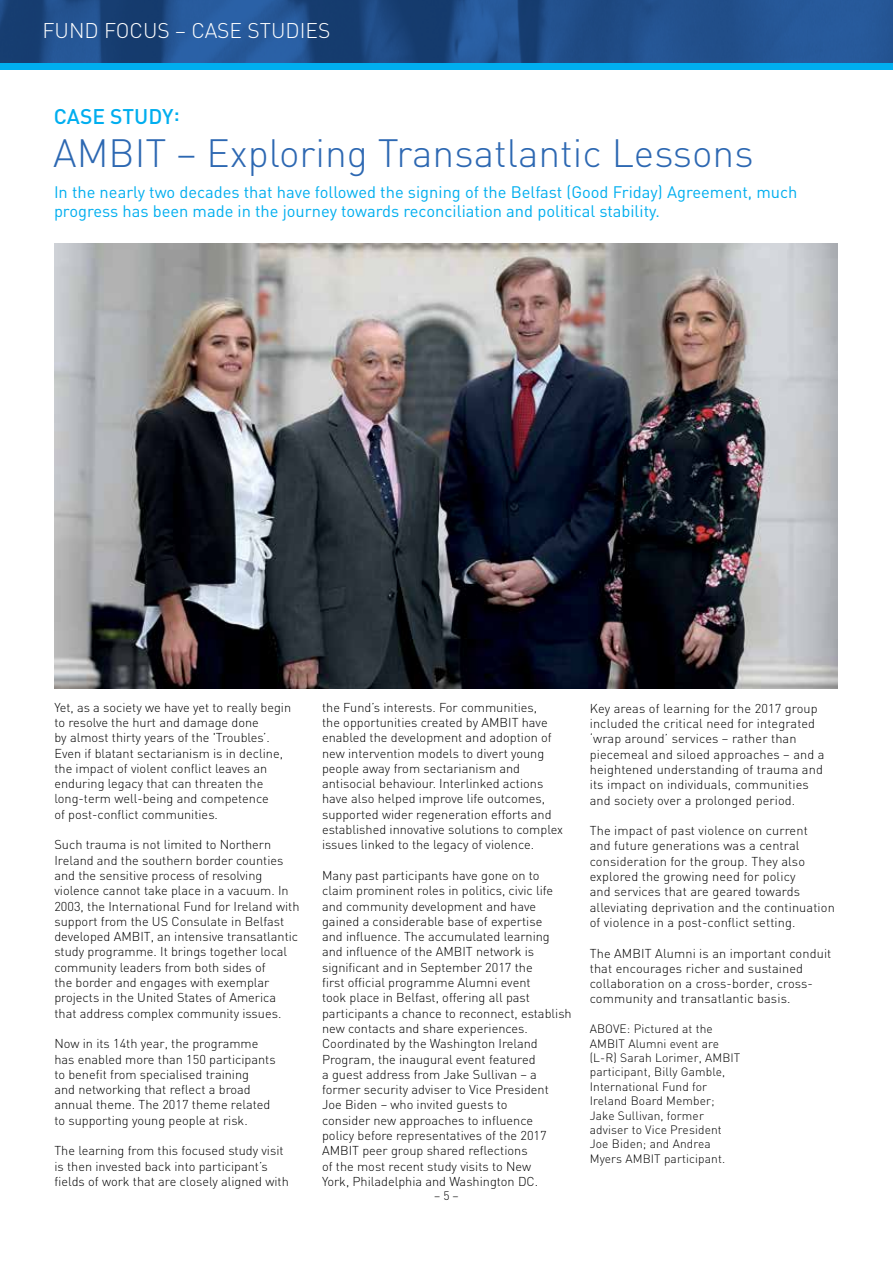
<style>
.page{position:relative;width:893px;height:1263px;background:#fff}
.page>*{position:absolute;margin:0;border:0;box-sizing:border-box;transform-origin:0 0}
.t1{font:300 39px "DIN";color:#2d68b2}
.t2{font:300 21px "DIN";color:#fff}
.t3{font:500 21px "DIN";color:#00aeef}
.t4{font:16.5px/19.8px "DIN";color:#00aeef}
.t5{font:300 12.75px/15.3px "DIN";color:#000}
.t6{font:300 12px/14.4px "DIN";letter-spacing:.01em;color:#000}
</style>
<div class="page">
<img style="left:0;top:0;width:893px;height:64px">
<div style="left:0;top:64px;width:893px;height:6px;background:#00aeef"></div>
<img style="left:54px;top:243px;width:783px;height:445px">
<h2 class="t2" style="left:43px;top:18px;width:289px">FUND FOCUS – CASE STUDIES</h2>
<h2 class="t3" style="left:54px;top:103px;width:128px">CASE STUDY:</h2>
<h1 class="t1" style="left:53px;top:129px;width:702px">AMBIT – Exploring Transatlantic Lessons</h1>
<p class="t4" style="left:54px;top:181px;width:745px">In the nearly two decades that have followed the signing of the Belfast (Good Friday) Agreement, much progress has been made in the journey towards reconciliation and political stability.</p>
<p class="t5" style="left:54px;top:699px;width:238px">Yet, as a society we have yet to really begin to resolve the hurt and damage done<br>by almost thirty years of the 'Troubles’.<br>Even if blatant sectarianism is in decline, the impact of violent conflict leaves an enduring legacy that can threaten the long-term well-being and competence<br>of post-conflict communities.</p>
<p class="t5" style="left:54px;top:837px;width:247px">Such trauma is not limited to Northern Ireland and the southern border counties and the sensitive process of resolving violence cannot take place in a vacuum. In 2003, the International Fund for Ireland with support from the US Consulate in Belfast developed AMBIT, an intensive transatlantic study programme. It brings together local community leaders from both sides of<br>the border and engages with exemplar projects in the United States of America that address complex community issues.</p>
<p class="t5" style="left:54px;top:1036px;width:223px">Now in its 14th year, the programme has enabled more than 150 participants to benefit from specialised training<br>and networking that reflect a broad annual theme. The 2017 theme related to supporting young people at risk.</p>
<p class="t5" style="left:54px;top:1143px;width:236px">The learning from this focused study visit is then invested back into participant’s fields of work that are closely aligned with</p>
<p class="t5" style="left:322px;top:699px;width:242px">the Fund’s interests. For communities,<br>the opportunities created by AMBIT have enabled the development and adoption of new intervention models to divert young people away from sectarianism and antisocial behaviour. Interlinked actions have also helped improve life outcomes, supported wider regeneration efforts and established innovative solutions to complex issues linked to the legacy of violence.</p>
<p class="t5" style="left:322px;top:867px;width:251px">Many past participants have gone on to claim prominent roles in politics, civic life and community development and have gained a considerable base of expertise<br>and influence. The accumulated learning and influence of the AMBIT network is significant and in September 2017 the<br>first official programme Alumni event<br>took place in Belfast, offering all past participants a chance to reconnect, establish new contacts and share experiences.<br>Coordinated by the Washington Ireland Program, the inaugural event featured<br>a guest address from Jake Sullivan – a former security adviser to Vice President<br>Joe Biden – who invited guests to<br>consider new approaches to influence<br>policy before representatives of the 2017<br>AMBIT peer group shared reflections<br>of the most recent study visits to New<br>York, Philadelphia and Washington DC.</p>
<p class="t6" style="left:434px;top:1189px;width:26px">– 5 –</p>
<p class="t5" style="left:590px;top:700px;width:236px">Key areas of learning for the 2017 group included the critical need for integrated ‘wrap around’ services – rather than piecemeal and siloed approaches – and a heightened understanding of trauma and its impact on individuals, communities and society over a prolonged period.</p>
<p class="t5" style="left:590px;top:823px;width:247px">The impact of past violence on current<br>and future generations was a central consideration for the group. They also explored the growing need for policy<br>and services that are geared towards alleviating deprivation and the continuation of violence in a post-conflict setting.</p>
<p class="t5" style="left:590px;top:945px;width:243px">The AMBIT Alumni is an important conduit that encourages richer and sustained collaboration on a cross-border, cross&shy;community and transatlantic basis.</p>
<p class="t6" style="left:590px;top:1021px;width:152px">ABOVE: Pictured at the<br>AMBIT Alumni event are (L-R) Sarah Lorimer, AMBIT participant, Billy Gamble,<br>International Fund for<br>Ireland Board Member;<br>Jake Sullivan, former adviser to Vice President<br>Joe Biden; and Andrea<br>Myers AMBIT participant.</p>
</div>
